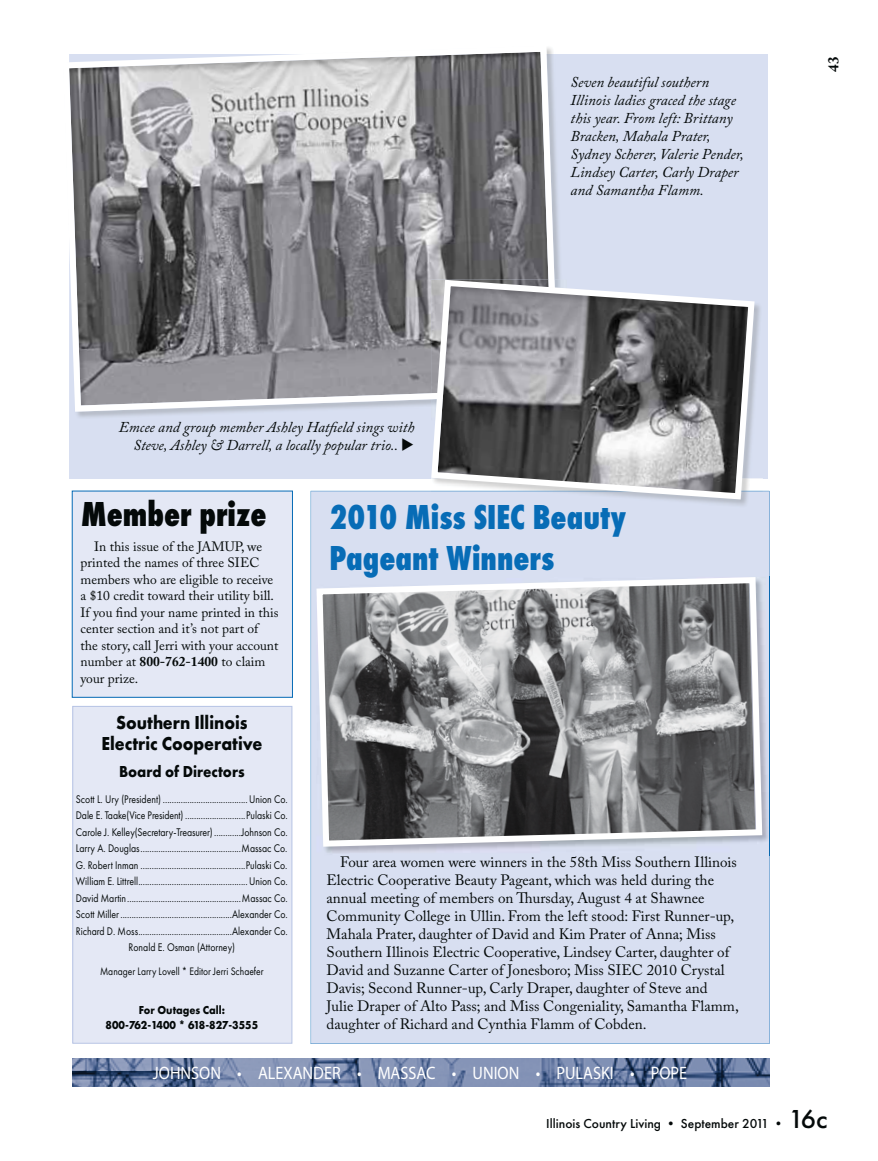
<style>
.page{position:relative;width:878px;height:1161px;background:#fff}
.page>*{position:absolute;margin:0;border:0;box-sizing:border-box;transform-origin:0 0}
.t1{font:800 36px/40.5px "Futura PT Cond";color:#076cb6;scale:.93 1}
.t2{font:800 36px "Futura PT Cond";color:#040909;scale:.93 1}
.t3{font:700 19.5px/21px "Futura PT";color:#040909;text-align:center;scale:.9 1}
.t4{font:18px "Myriad Pro";color:#fff;scale:.9 1}
.t5{font:700 16.5px "Futura PT";color:#040909;scale:.9 1}
.t6{font:15px/18px "Adobe Caslon Pro";color:#040909}
.t7{font:italic 15px/18px "Adobe Caslon Pro";color:#040909;text-align:center}
.t8{font:700 15px "Adobe Caslon Pro";color:#040909}
.t9{font:13.5px/16.5px "Adobe Caslon Pro";color:#040909}
.t10{font:500 13.5px "Futura PT";color:#040909}
.t11{font:700 12px/15px "Futura PT";color:#040909;text-align:center;scale:.9 1}
.t12{font:11.55px/16.5px "Futura PT";color:#040909;text-align:center;scale:.85 1}
.t13{font:11.25px "Futura PT";color:#040909;scale:.85 1}
.s1{font-weight:700}
.s2{font-size:27px}
</style>
<div class="page">
<img style="left:72px;top:1058px;width:698px;height:29px">
<div style="left:69px;top:54px;width:699px;height:424px;background:#d8dff1"></div>
<svg style="left:69px;top:47px;width:489px;height:365px;background:#929295"></svg>
<div style="left:72px;top:491px;width:220px;height:206px;background:#e4e8f5"></div>
<div style="left:72px;top:491px;width:220px;height:207px;border:1px solid #076cb6"></div>
<div style="left:310px;top:491px;width:459px;height:553px;background:#d8dff1"></div>
<img style="left:316px;top:577px;width:454px;height:278px">
<svg style="left:313px;top:574px;width:452px;height:276px;background:#8d8e91"></svg>
<div style="left:73px;top:706px;width:219px;height:337px;background:#e4e8f5"></div>
<div style="left:73px;top:706px;width:219px;height:337px;border:1px solid #b7c4e5"></div>
<img style="left:431px;top:305px;width:331px;height:203px">
<img style="left:431px;top:504px;width:195px;height:4px">
<svg style="left:428px;top:277px;width:329px;height:226px;background:#8b8c90"></svg>
<p class="t7" style="left:570px;top:74px;width:175px;text-align:left">Seven beautiful southern<br>Illinois ladies graced the stage this year. From left: Brittany<br>Bracken, Mahala Prater,<br>Sydney Scherer, Valerie Pender,<br>Lindsey Carter, Carly Draper and Samantha Flamm.</p>
<p class="t8" style="left:824px;top:72px;width:16px;rotate:-90deg">43</p>
<p class="t7" style="left:119px;top:419px;width:297px">Emcee and group member Ashley Hatfield sings with<br>Steve, Ashley &amp; Darrell, a locally popular trio..</p>
<h1 class="t2" style="left:81px;top:493px;width:201px">Member prize</h1>
<p class="t9" style="left:81px;top:539px;width:199px;text-indent:14px">In this issue of the JAMUP, we printed the names of three SIEC members who are eligible to receive a $10 credit toward their utility bill.<br>If you find your name printed in this center section and it’s not part of the story, call Jerri with your account number at <span class="s1">800-762-1400</span> to claim your prize.</p>
<h2 class="t3" style="left:101px;top:713px;width:180px">Southern Illinois<br>Electric Cooperative</h2>
<h3 class="t5" style="left:119px;top:763px;width:141px">Board of Directors</h3>
<p class="t12" style="left:76px;top:791px;width:251px">Scott L. Ury (President) ...................................... Union Co.<br>Dale E. Taake(Vice President) ...........................Pulaski Co.<br>Carole J. Kelley(Secretary-Treasurer) ............Johnson Co.<br>Larry A. Douglas.............................................Massac Co.<br>G. Robert Inman ...............................................Pulaski Co.<br>William E. Littrell ................................................. Union Co.<br>David Martin ...................................................Massac Co.<br>Scott Miller ..................................................Alexander Co.<br>Richard D. Moss ..........................................Alexander Co.<br>Ronald E. Osman (Attorney)</p>
<p class="t13" style="left:100px;top:966px;width:194px">Manager Larry Lovell * Editor Jerri Schaefer</p>
<p class="t11" style="left:105px;top:1003px;width:171px">For Outages Call:<br>800-762-1400 * 618-827-3555</p>
<h1 class="t1" style="left:329px;top:497px;width:320px;text-indent:101px">i SIEC Beauty<br>Pa eant Winners</h1>
<h1 class="t1" style="left:329px;top:497px;width:148px">2010 M ss</h1>
<h1 class="t1" style="left:363px;top:537px;width:19px">g</h1>
<p class="t6" style="left:326px;top:854px;width:414px;text-indent:14px">Four area women were winners in the 58th Miss Southern Illinois Electric Cooperative Beauty Pageant, which was held during the annual meeting of members on Thursday, August 4 at Shawnee Community College in Ullin. From the left stood: First Runner-up, Mahala Prater, daughter of David and Kim Prater of Anna; Miss Southern Illinois Electric Cooperative, Lindsey Carter, daughter of David and Suzanne Carter of Jonesboro; Miss SIEC 2010 Crystal Davis; Second Runner-up, Carly Draper, daughter of Steve and<br>Julie Draper of Alto Pass; and Miss Congeniality, Samantha Flamm, daughter of Richard and Cynthia Flamm of Cobden.</p>
<h3 class="t4" style="left:153px;top:1067px;width:595px">JOHNSON • ALEXANDER • MASSAC • UNION • PULASKI • POPE</h3>
<p class="t10" style="left:546px;top:1116px;width:283px">Illinois Country Living • September 2011 • <span class="s2">16c</span></p>
</div>
